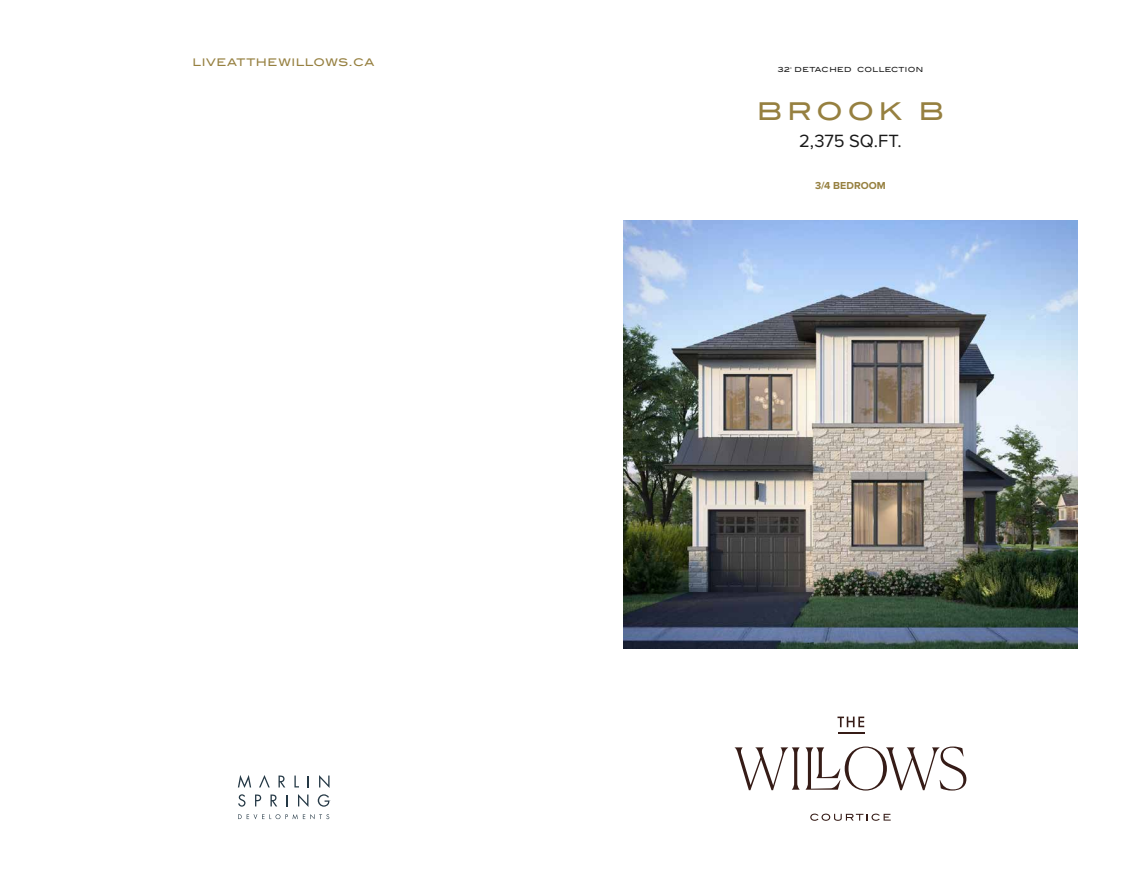
<style>
.page{position:relative;width:1134px;height:882px;background:#fff}
.page>*{position:absolute;margin:0;border:0;box-sizing:border-box;transform-origin:0 0}
.t1{font:500 24.5px "Blair ITC";letter-spacing:.18em;color:#968040}
.t2{font:18.38px "Proxima Nova";letter-spacing:-.01em;color:#191919}
.t3{font:500 10.5px "Blair ITC";letter-spacing:.05em;color:#968040}
.t4{font:700 10.5px "Proxima Nova";letter-spacing:.005em;color:#968040}
.t5{font:500 7px "Blair ITC";letter-spacing:.045em;color:#191919}
</style>
<div class="page">
<svg style="left:735px;top:747px;width:65px;height:43px"></svg>
<svg style="left:806px;top:747px;width:160px;height:44px"></svg>
<svg style="left:838px;top:717px;width:26px;height:10px"></svg>
<hr style="left:838px;top:732px;width:27px;height:2px;background:#361c17">
<svg style="left:810px;top:814px;width:81px;height:7px"></svg>
<img style="left:624px;top:220px;width:453px;height:429px">
<svg style="left:238px;top:775px;width:13px;height:13px"></svg>
<svg style="left:259px;top:775px;width:11px;height:12px"></svg>
<svg style="left:279px;top:776px;width:6px;height:11px"></svg>
<svg style="left:294px;top:776px;width:5px;height:11px"></svg>
<svg style="left:271px;top:795px;width:6px;height:11px"></svg>
<svg style="left:298px;top:794px;width:10px;height:13px"></svg>
<svg style="left:238px;top:794px;width:8px;height:13px"></svg>
<svg style="left:255px;top:795px;width:6px;height:11px"></svg>
<svg style="left:319px;top:775px;width:11px;height:13px"></svg>
<svg style="left:318px;top:794px;width:11px;height:13px"></svg>
<svg style="left:238px;top:814px;width:91px;height:5px"></svg>
<h3 class="t3" style="left:193px;top:56px;width:183px">LIVEATTHEWILLOWS.CA</h3>
<p class="t5" style="left:778px;top:65px;width:147px">32' DETACHED COLLECTION</p>
<h1 class="t1" style="left:757px;top:96px;width:189px">BROOK B</h1>
<h2 class="t2" style="left:799px;top:130px;width:104px">2,375 SQ.FT.</h2>
<h3 class="t4" style="left:815px;top:180px;width:72px">3/4 BEDROOM</h3>
</div>
